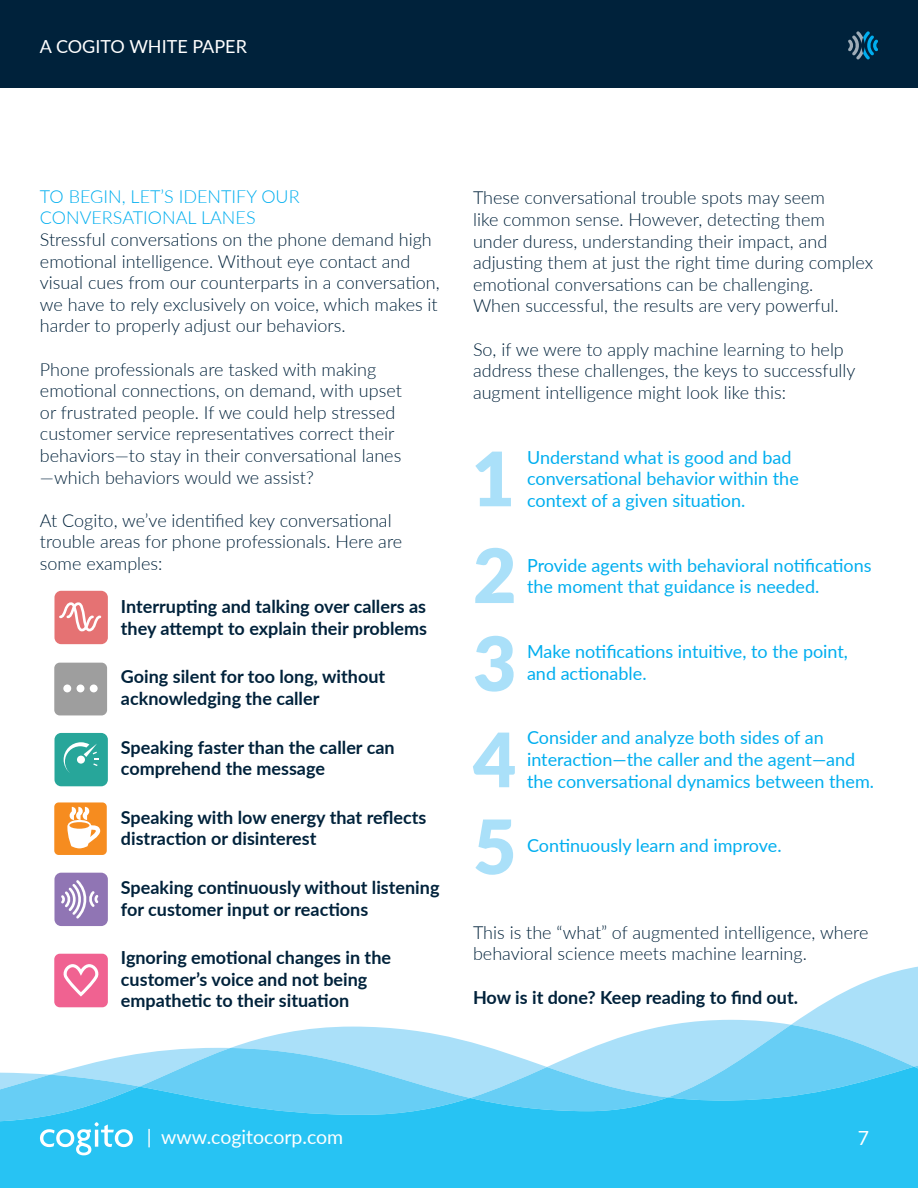
<style>
.page{position:relative;width:918px;height:1188px;background:#fff}
.page>*{position:absolute;margin:0;border:0;box-sizing:border-box;transform-origin:0 0}
.t1{font:900 75px/96.8px "Lato";color:#aae0f9}
.t2{font:19.5px "Lato";color:#fff}
.t3{font:300 18px/21.6px "Lato";color:#00223b}
.t4{font:700 18px/21.6px "Lato";color:#00223b}
.t5{font:18px/21.6px "Lato";color:#00aeef}
.t6{font:300 18px/21.6px "Lato";color:#00aeef}
.t7{font:18px "Lato";color:#fff}
</style>
<div class="page">
<svg style="left:55px;top:966px;width:863px;height:54px"></svg>
<svg style="left:670px;top:1020px;width:248px;height:47px"></svg>
<svg style="left:78px;top:1025px;width:836px;height:42px;fill:#aae0f9"></svg>
<svg style="left:0;top:1067px;width:918px;height:121px;background:#40c8f3"></svg>
<div style="left:0;top:0;width:918px;height:88px;background:#00223b"></div>
<svg style="left:40px;top:1122px;width:93px;height:33px"></svg>
<svg style="left:848px;top:31px;width:30px;height:29px"></svg>
<div style="left:54px;top:663px;width:53px;height:52px;background:#9e9e9e;border-radius:6px"></div>
<svg style="left:64px;top:685px;width:33px;height:8px"></svg>
<div style="left:90px;top:684px;width:8px;height:8px;background:#fff;border-radius:4px"></div>
<div style="left:77px;top:684px;width:7px;height:8px;background:#fff;border-radius:4px"></div>
<div style="left:63px;top:684px;width:8px;height:8px;background:#fff;border-radius:4px"></div>
<div style="left:54px;top:802px;width:53px;height:53px;background:#f68c1f;border-radius:4px"></div>
<svg style="left:67px;top:807px;width:33px;height:41px"></svg>
<svg style="left:57px;top:590px;width:51px;height:54px"></svg>
<svg style="left:54px;top:591px;width:54px;height:53px"></svg>
<div style="left:54px;top:591px;width:53px;height:52px;background:#e57273"></div>
<svg style="left:59px;top:602px;width:43px;height:30px"></svg>
<svg style="left:54px;top:872px;width:54px;height:53px;background:#a38cc0"></svg>
<div style="left:54px;top:733px;width:54px;height:53px;background:#27a69a"></div>
<svg style="left:63px;top:742px;width:36px;height:31px"></svg>
<div style="left:54px;top:954px;width:54px;height:53px;background:#f06291;border-radius:6px"></div>
<svg style="left:63px;top:964px;width:36px;height:33px"></svg>
<p class="t7" style="left:40px;top:33px;width:208px">A COGITO WHITE PAPER</p>
<p class="t6" style="left:40px;top:185px;width:261px">TO BEGIN, LET’S IDENTIFY OUR<br>CONVERSATIONAL LANES</p>
<p class="t3" style="left:40px;top:228px;width:401px">Stressful conversations on the phone demand high emotional intelligence. Without eye contact and visual cues from our counterparts in a conversation, we have to rely exclusively on voice, which makes it harder to properly adjust our behaviors.</p>
<p class="t3" style="left:40px;top:358px;width:364px">Phone professionals are tasked with making emotional connections, on demand, with upset or frustrated people. If we could help stressed customer service representatives correct their behaviors—to stay in their conversational lanes —which behaviors would we assist?</p>
<p class="t3" style="left:40px;top:509px;width:364px">At Cogito, we’ve identified key conversational trouble areas for phone professionals. Here are some examples:</p>
<p class="t4" style="left:121px;top:595px;width:308px">Interrupting and talking over callers as they attempt to explain their problems</p>
<p class="t4" style="left:121px;top:665px;width:266px">Going silent for too long, without acknowledging the caller</p>
<p class="t4" style="left:121px;top:736px;width:275px">Speaking faster than the caller can comprehend the message</p>
<p class="t4" style="left:121px;top:806px;width:307px">Speaking with low energy that reflects distraction or disinterest</p>
<p class="t4" style="left:121px;top:876px;width:320px">Speaking continuously without listening for customer input or reactions</p>
<p class="t4" style="left:121px;top:946px;width:272px">Ignoring emotional changes in the customer’s voice and not being empathetic to their situation</p>
<p class="t3" style="left:473px;top:186px;width:402px">These conversational trouble spots may seem<br>like common sense. However, detecting them under duress, understanding their impact, and adjusting them at just the right time during complex emotional conversations can be challenging.<br>When successful, the results are very powerful.</p>
<p class="t3" style="left:473px;top:338px;width:384px">So, if we were to apply machine learning to help address these challenges, the keys to successfully augment intelligence might look like this:</p>
<h1 class="t1" style="left:472px;top:427px;width:46px">1<br>2</h1>
<h1 class="t1" style="left:473px;top:612px;width:45px;line-height:96.1px">3<br>4</h1>
<h1 class="t1" style="left:473px;top:795px;width:45px">5</h1>
<p class="t5" style="left:527px;top:445px;width:273px">Understand what is good and bad conversational behavior within the context of a given situation.</p>
<p class="t5" style="left:527px;top:553px;width:346px">Provide agents with behavioral notifications the moment that guidance is needed.</p>
<p class="t5" style="left:527px;top:640px;width:323px">Make notifications intuitive, to the point, and actionable.</p>
<p class="t5" style="left:527px;top:726px;width:349px">Consider and analyze both sides of an interaction—the caller and the agent—and the conversational dynamics between them.</p>
<p class="t5" style="left:527px;top:834px;width:256px">Continuously learn and improve.</p>
<p class="t3" style="left:473px;top:921px;width:397px">This is the “what” of augmented intelligence, where behavioral science meets machine learning.</p>
<p class="t4" style="left:473px;top:985px;width:327px">How is it done? Keep reading to find out.</p>
<p class="t2" style="left:147px;top:1123px;width:198px">| www.cogitocorp.com</p>
<p class="t2" style="left:858px;top:1124px;width:13px">7</p>
</div>
